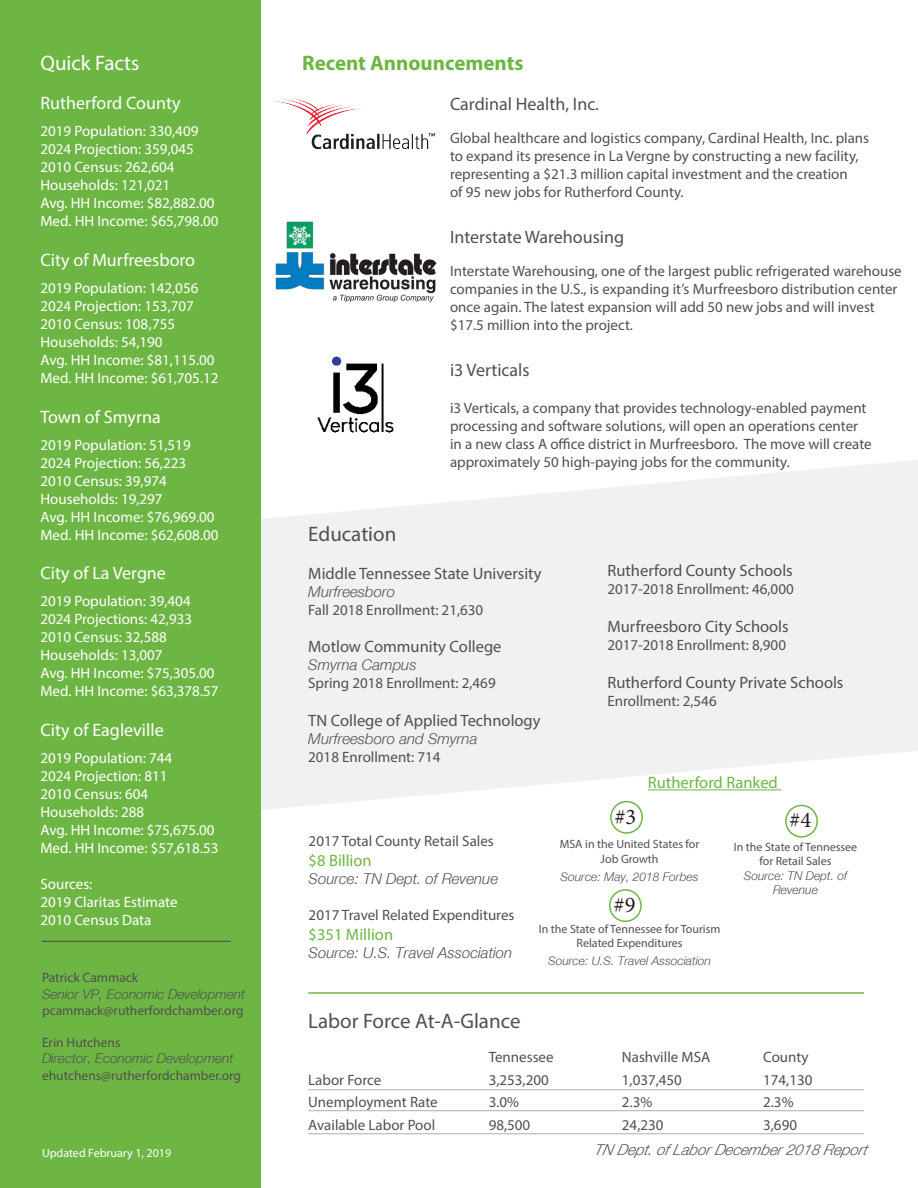
<style>
.page{position:relative;width:918px;height:1188px;background:#fff}
.page>*{position:absolute;margin:0;border:0;box-sizing:border-box;transform-origin:0 0}
.t1{font:22.5px "Minion Pro";color:#231f20}
.t2{font:21px "Myriad Pro";color:#505052}
.t3{font:700 21px "Myriad Pro";color:#6eb644}
.t4{font:21px "Myriad Pro";color:#fff}
.t5{font:18px "Myriad Pro";color:#fff}
.t6{font:18px "Myriad Pro";color:#505052}
.t7{font:16.5px "Myriad Pro";color:#505052}
.t8{font:16.5px "Myriad Pro";color:#6eb644}
.t9{font:15px/22.5px "Myriad Pro";color:#505052}
.t10{font:15px/18px "Myriad Pro";color:#fff}
.t11{font:italic 15px "Helvetica Neue";color:#505052}
.t12{font:13.5px "Myriad Pro";color:#505052}
.t13{font:italic 13.5px "Helvetica Neue";color:#505052}
.t14{font:12px/14.4px "Myriad Pro";color:#505052;text-align:center}
.t15{font:italic 12px/14.4px "Helvetica Neue";color:#505052;text-align:center}
.t16{font:12px "Myriad Pro";color:#fff}
</style>
<div class="page">
<svg style="left:261px;top:460px;width:657px;height:350px;fill:#f0f1f2"></svg>
<div style="left:0;top:0;width:261px;height:1188px;background:#6eb644"></div>
<hr style="left:308px;top:992px;width:556px;height:2px;background:#6eb644">
<hr style="left:308px;top:1089px;width:556px;height:1px;background:#b5b6ba">
<hr style="left:42px;top:941px;width:189px;height:1px;background:#505052">
<hr style="left:308px;top:1133px;width:556px;height:1px;background:#b5b6ba">
<hr style="left:308px;top:1110px;width:556px;height:1px;background:#b5b6ba">
<hr style="left:648px;top:789px;width:133px;height:1px;background:#6eb644">
<div style="left:611px;top:802px;width:31px;height:31px;background:#fff;border-radius:50%"></div>
<div style="left:610px;top:801px;width:33px;height:33px;border:2px solid #6eb644;border-radius:50%"></div>
<div style="left:609px;top:889px;width:33px;height:33px;border:2px solid #6eb644;border-radius:50%"></div>
<div style="left:786px;top:805px;width:31px;height:32px;background:#fff;border-radius:50%"></div>
<div style="left:785px;top:805px;width:33px;height:33px;border:2px solid #6eb644;border-radius:50%"></div>
<img style="left:317px;top:356px;width:77px;height:77px">
<img style="left:276px;top:98px;width:159px;height:51px">
<img style="left:275px;top:222px;width:162px;height:81px">
<h2 class="t4" style="left:40px;top:50px;width:101px">Quick Facts</h2>
<p class="t5" style="left:40px;top:92px;width:142px">Rutherford County</p>
<p class="t10" style="left:40px;top:122px;width:180px">2019 Population: 330,409<br>2024 Projection: 359,045<br>2010 Census: 262,604<br>Households: 121,021<br>Avg. HH Income: $82,882.00<br>Med. HH Income: $65,798.00</p>
<p class="t5" style="left:40px;top:249px;width:156px">City of Murfreesboro</p>
<p class="t10" style="left:40px;top:279px;width:180px">2019 Population: 142,056<br>2024 Projection: 153,707<br>2010 Census: 108,755<br>Households: 54,190<br>Avg. HH Income: $81,115.00<br>Med. HH Income: $61,705.12</p>
<p class="t5" style="left:40px;top:405px;width:122px">Town of Smyrna</p>
<p class="t10" style="left:40px;top:435px;width:180px">2019 Population: 51,519<br>2024 Projection: 56,223<br>2010 Census: 39,974<br>Households: 19,297<br>Avg. HH Income: $76,969.00<br>Med. HH Income: $62,608.00</p>
<p class="t5" style="left:40px;top:562px;width:127px">City of La Vergne</p>
<p class="t10" style="left:40px;top:592px;width:180px">2019 Population: 39,404<br>2024 Projections: 42,933<br>2010 Census: 32,588<br>Households: 13,007<br>Avg. HH Income: $75,305.00<br>Med. HH Income: $63,378.57</p>
<p class="t5" style="left:40px;top:719px;width:125px">City of Eagleville</p>
<p class="t10" style="left:40px;top:748px;width:180px">2019 Population: 744<br>2024 Projection: 811<br>2010 Census: 604<br>Households: 288<br>Avg. HH Income: $75,675.00<br>Med. HH Income: $57,618.53</p>
<p class="t10" style="left:40px;top:874px;width:139px">Sources:<br>2019 Claritas Estimate<br>2010 Census Data</p>
<p class="t12" style="left:42px;top:970px;width:98px">Patrick Cammack</p>
<p class="t13" style="left:42px;top:986px;width:205px">Senior VP, Economic Development</p>
<p class="t12" style="left:42px;top:1002px;width:203px">pcammack@rutherfordchamber.org</p>
<p class="t12" style="left:42px;top:1034px;width:80px">Erin Hutchens</p>
<p class="t13" style="left:42px;top:1051px;width:193px">Director, Economic Development</p>
<p class="t12" style="left:42px;top:1067px;width:201px">ehutchens@rutherfordchamber.org</p>
<h2 class="t3" style="left:302px;top:49px;width:223px">Recent Announcements</h2>
<p class="t6" style="left:450px;top:92px;width:151px">Cardinal Health, Inc.</p>
<p class="t9" style="left:450px;top:128px;width:421px;line-height:18px">Global healthcare and logistics company, Cardinal Health, Inc. plans to expand its presence in La Vergne by constructing a new facility, representing a $21.3 million capital investment and the creation<br>of 95 new jobs for Rutherford County.</p>
<p class="t6" style="left:450px;top:226px;width:176px">Interstate Warehousing</p>
<p class="t9" style="left:450px;top:262px;width:453px;line-height:18px">Interstate Warehousing, one of the largest public refrigerated warehouse companies in the U.S., is expanding it’s Murfreesboro distribution center once again. The latest expansion will add 50 new jobs and will invest $17.5 million into the project.</p>
<p class="t6" style="left:450px;top:359px;width:81px">i3 Verticals</p>
<p class="t9" style="left:450px;top:398px;width:423px;line-height:18px">i3 Verticals, a company that provides technology-enabled payment processing and software solutions, will open an operations center in a new class A office district in Murfreesboro. The move will create approximately 50 high-paying jobs for the community.</p>
<h2 class="t2" style="left:308px;top:521px;width:90px">Education</h2>
<p class="t7" style="left:308px;top:563px;width:235px">Middle Tennessee State University</p>
<p class="t11" style="left:308px;top:582px;width:88px">Murfreesboro</p>
<p class="t9" style="left:308px;top:598px;width:176px">Fall 2018 Enrollment: 21,630</p>
<p class="t7" style="left:308px;top:637px;width:195px">Motlow Community College</p>
<p class="t11" style="left:308px;top:656px;width:110px">Smyrna Campus</p>
<p class="t9" style="left:308px;top:672px;width:189px">Spring 2018 Enrollment: 2,469</p>
<p class="t7" style="left:308px;top:711px;width:234px">TN College of Applied Technology</p>
<p class="t11" style="left:308px;top:730px;width:171px">Murfreesboro and Smyrna</p>
<p class="t9" style="left:308px;top:746px;width:134px">2018 Enrollment: 714</p>
<p class="t7" style="left:608px;top:561px;width:187px">Rutherford County Schools</p>
<p class="t9" style="left:608px;top:578px;width:188px">2017-2018 Enrollment: 46,000</p>
<p class="t7" style="left:608px;top:616px;width:183px">Murfreesboro City Schools</p>
<p class="t9" style="left:608px;top:634px;width:180px">2017-2018 Enrollment: 8,900</p>
<p class="t7" style="left:608px;top:672px;width:237px">Rutherford County Private Schools</p>
<p class="t9" style="left:608px;top:689px;width:111px">Enrollment: 2,546</p>
<p class="t8" style="left:648px;top:773px;width:131px">Rutherford Ranked</p>
<h1 class="t1" style="left:615px;top:801px;width:23px">#3</h1>
<h1 class="t1" style="left:790px;top:805px;width:23px">#4</h1>
<p class="t9" style="left:309px;top:830px;width:187px">2017 Total County Retail Sales</p>
<p class="t8" style="left:309px;top:851px;width:65px">$8 Billion</p>
<p class="t11" style="left:309px;top:870px;width:191px">Source: TN Dept. of Revenue</p>
<p class="t9" style="left:309px;top:904px;width:207px">2017 Travel Related Expenditures</p>
<p class="t8" style="left:309px;top:924px;width:86px">$351 Million</p>
<p class="t11" style="left:309px;top:944px;width:205px">Source: U.S. Travel Association</p>
<h2 class="t2" style="left:308px;top:1008px;width:214px">Labor Force At-A-Glance</h2>
<p class="t14" style="left:560px;top:837px;width:141px">MSA in the United States for<br>Job Growth</p>
<p class="t15" style="left:561px;top:869px;width:140px">Source: May, 2018 Forbes</p>
<h1 class="t1" style="left:614px;top:890px;width:23px">#9</h1>
<p class="t14" style="left:539px;top:921px;width:183px">In the State of Tennessee for Tourism<br>Related Expenditures</p>
<p class="t15" style="left:548px;top:954px;width:164px">Source: U.S. Travel Association</p>
<p class="t14" style="left:734px;top:840px;width:125px">In the State of Tennessee for Retail Sales</p>
<p class="t15" style="left:744px;top:868px;width:105px">Source: TN Dept. of<br>Revenue</p>
<p class="t9" style="left:308px;top:1068px;width:131px">Labor Force<br>Unemployment Rate<br>Available Labor Pool</p>
<p class="t9" style="left:489px;top:1046px;width:66px">Tennessee<br>3,253,200<br>3.0%<br>98,500</p>
<p class="t9" style="left:622px;top:1046px;width:90px">Nashville MSA<br>1,037,450<br>2.3%<br>24,230</p>
<p class="t9" style="left:763px;top:1046px;width:51px">County<br>174,130<br>2.3%<br>3,690</p>
<p class="t16" style="left:42px;top:1146px;width:131px">Updated February 1, 2019</p>
<p class="t11" style="left:594px;top:1141px;width:278px">TN Dep t.of LaborDecember2018 Report</p>
</div>
